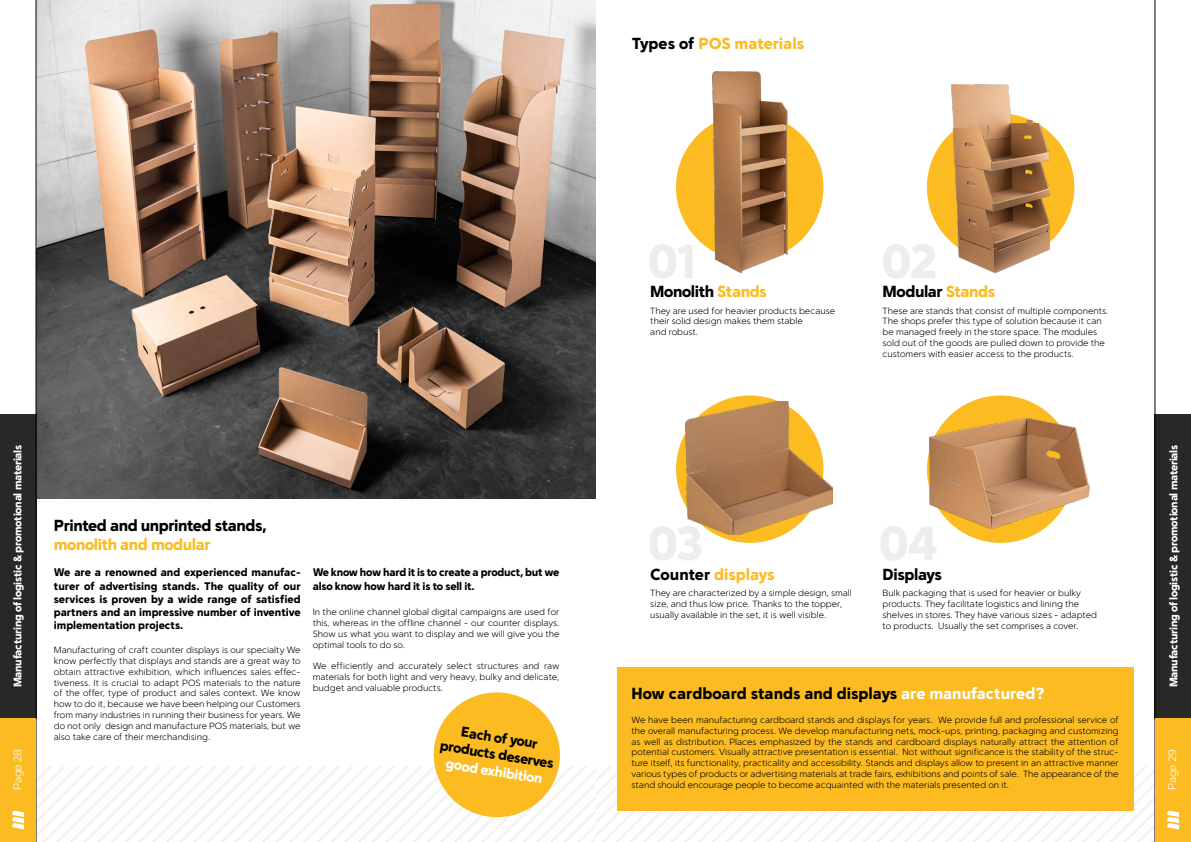
<style>
.page{position:relative;width:1191px;height:842px;background:#fff}
.page>*{position:absolute;margin:0;border:0;box-sizing:border-box;transform-origin:0 0}
.t1{font:900 16px "Simple Sans";letter-spacing:-.025em;color:#000}
.t2{font:900 16px "Simple Sans";letter-spacing:-.015em;color:#fbbb21}
.t3{font:900 16px "Simple Sans";color:#000}
.t4{font:900 14px/16.9px "Simple Sans";color:#000;text-align:center}
.t5{font:900 14px "Simple Sans";color:#fff}
.t6{font:900 11px/13.2px "Simple Sans";letter-spacing:-.02em;color:#000;text-align:justify}
.t7{font:900 11px "Simple Sans";letter-spacing:-.025em;color:#fff}
.t8{font:300 11px "Simple Sans";letter-spacing:-.025em;color:#fff}
.t9{font:300 9px/10.8px "Simple Sans";color:#000;text-align:justify}
.s1{color:#000}
.s2{color:#fbbb21}
.s3{color:#fff}
</style>
<div class="page">
<div style="left:617px;top:667px;width:516px;height:144px;background:#fbbb21"></div>
<img style="left:37px;top:0;width:558px;height:498px">
<div style="left:676px;top:114px;width:147px;height:147px;background:#fbbb21;border-radius:50%"></div>
<div style="left:927px;top:114px;width:147px;height:147px;background:#fbbb21;border-radius:50%"></div>
<div style="left:676px;top:395px;width:147px;height:148px;background:#fbbb21;border-radius:50%"></div>
<div style="left:927px;top:395px;width:147px;height:148px;background:#fbbb21;border-radius:50%"></div>
<img style="left:951px;top:85px;width:98px;height:188px">
<img style="left:685px;top:401px;width:148px;height:133px">
<img style="left:929px;top:418px;width:161px;height:111px">
<svg style="left:37px;top:688px;width:1117px;height:154px"></svg>
<img style="left:712px;top:71px;width:75px;height:202px">
<div style="left:0;top:414px;width:36px;height:304px;background:#282827"></div>
<div style="left:1154px;top:414px;width:37px;height:304px;background:#282827"></div>
<hr style="left:36px;top:0;width:1px;height:842px;background:#000">
<div style="left:0;top:718px;width:36px;height:124px;background:#fbbb21"></div>
<svg style="left:12px;top:810px;width:12px;height:19px"></svg>
<hr style="left:1154px;top:0;width:1px;height:842px;background:#000">
<div style="left:1155px;top:718px;width:36px;height:124px;background:#fbbb21"></div>
<svg style="left:1167px;top:810px;width:12px;height:19px"></svg>
<h1 class="t2" style="left:631px;top:34px;width:174px"><span class="s1">Types of</span> POS materials</h1>
<h1 class="t1" style="left:650px;top:282px;width:118px">Monolith <span class="s2">Stands</span></h1>
<p class="t9" style="left:650px;top:305px;width:186px;text-align:left">They are used for heavier products because their solid design makes them stable<br>and robust.</p>
<h1 class="t1" style="left:882px;top:282px;width:114px">Modular <span class="s2">Stands</span></h1>
<p class="t9" style="left:882px;top:305px;width:227px;text-align:left">These are stands that consist of multiple components.<br>The shops prefer this type of solution because it can be managed freely in the store space. The modules sold out of the goods are pulled down to provide the customers with easier access to the products.</p>
<p class="t7" style="left:11px;top:687px;width:244px;rotate:-90deg">Manufacturing of logistic &amp; promotional materials</p>
<p class="t7" style="left:1167px;top:687px;width:244px;rotate:-90deg">Manufacturing of logistic &amp; promotional materials</p>
<h1 class="t1" style="left:54px;top:516px;width:214px">Printed and unprinted stands,</h1>
<h1 class="t2" style="left:54px;top:535px;width:158px">monolith and modular</h1>
<p class="t6" style="left:54px;top:566px;width:248px">We are a renowned and experienced manufac&shy;turer of advertising stands. The quality of our services is proven by a wide range of satisfied partners and an impressive number of inventive implementation projects.</p>
<p class="t9" style="left:54px;top:644px;width:248px">Manufacturing of craft counter displays is our specialty We know perfectly that displays and stands are a great way to obtain attractive exhibition, which influences sales effec&shy;tiveness. It is crucial to adapt POS materials to the nature of the offer, type of product and sales context. We know how to do it, because we have been helping our Customers from many industries in running their business for years. We do not only design and manufacture POS materials, but we also take care of their merchandising.</p>
<h1 class="t2" style="left:650px;top:564px;width:126px"><span class="s1">Counter</span> displays</h1>
<p class="t9" style="left:650px;top:587px;width:203px;text-align:left">They are characterized by a simple design, small size, and thus low price. Thanks to the topper, usually available in the set, it is well visible.</p>
<h1 class="t1" style="left:882px;top:564px;width:61px">Displays</h1>
<p class="t9" style="left:882px;top:587px;width:216px;text-align:left">Bulk packaging that is used for heavier or bulky products. They facilitate logistics and lining the shelves in stores. They have various sizes - adapted to products. Usually the set comprises a cover.</p>
<p class="t6" style="left:313px;top:565px;width:248px;line-height:14px">We know how hard it is to create a product, but we also know how hard it is to sell it.</p>
<p class="t9" style="left:313px;top:606px;width:248px">In the online channel global digital campaigns are used for this, whereas in the offline channel - our counter displays.<br>Show us what you want to display and we will give you the optimal tools to do so.</p>
<p class="t9" style="left:313px;top:660px;width:248px">We efficiently and accurately select structures and raw materials for both light and very heavy, bulky and delicate, budget and valuable products.</p>
<h1 class="t3" style="left:631px;top:684px;width:414px">How cardboard stands and displays <span class="s3">are manufactured?</span></h1>
<p class="t9" style="left:631px;top:714px;width:489px">We have been manufacturing cardboard stands and displays for years. We provide full and professional service of the overall manufacturing process. We develop manufacturing nets, mock-ups, printing, packaging and customizing as well as distribution. Places emphasized by the stands and cardboard displays naturally attract the attention of potential customers. Visually attractive presentation is essential. Not without significance is the stability of the struc&shy;ture itself, its functionality, practicality and accessibility. Stands and displays allow to present in an attractive manner various types of products or advertising materials at trade fairs, exhibitions and points of sale. The appearance of the stand should encourage people to become acquainted with the materials presented on it.</p>
<h2 class="t4" style="left:444px;top:720px;width:116px;rotate:9deg">Each of your products deserves</h2>
<p class="t8" style="left:11px;top:790px;width:43px;rotate:-90deg">Page 28</p>
<p class="t8" style="left:1165px;top:790px;width:43px;rotate:-90deg">Page 29</p>
<h2 class="t5" style="left:447px;top:755px;width:99px;rotate:9deg">good exhibition</h2>
</div>
